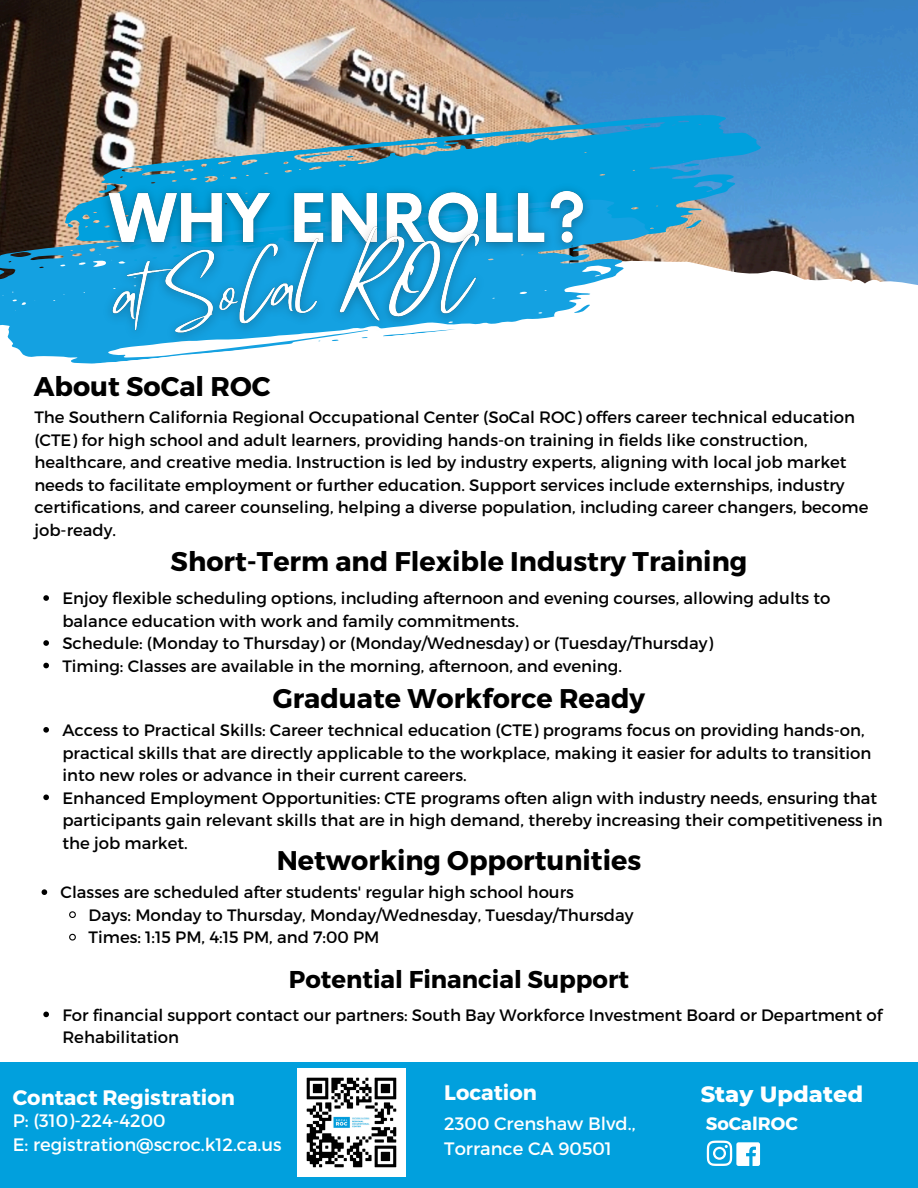
<style>
.page{position:relative;width:918px;height:1188px;background:#fff}
.page>*{position:absolute;margin:0;border:0;box-sizing:border-box;transform-origin:0 0}
.t1{font:700 27px "Montserrat";color:#000}
.t2{font:700 24.3px "Montserrat";color:#000}
.t3{font:800 22.5px "Montserrat";color:#fff}
.t4{font:700 21px "Montserrat";color:#fff}
.t5{font:18px "Montserrat";color:#fff}
.t6{font:700 18px "Montserrat";color:#fff}
.t7{font:16.5px/22.5px "Montserrat";color:#000}
</style>
<div class="page">
<img style="left:0;top:0;width:918px;height:285px">
<img style="left:60px;top:107px;width:709px;height:178px">
<svg style="left:685px;top:220px;width:17px;height:8px"></svg>
<svg style="left:684px;top:162px;width:16px;height:5px"></svg>
<svg style="left:300px;top:153px;width:32px;height:6px"></svg>
<svg style="left:530px;top:131px;width:48px;height:6px"></svg>
<svg style="left:624px;top:126px;width:9px;height:5px"></svg>
<svg style="left:475px;top:139px;width:9px;height:2px"></svg>
<svg style="left:505px;top:137px;width:8px;height:2px"></svg>
<svg style="left:644px;top:124px;width:7px;height:2px"></svg>
<svg style="left:380px;top:148px;width:6px;height:2px"></svg>
<svg style="left:346px;top:151px;width:18px;height:7px"></svg>
<svg style="left:0;top:191px;width:658px;height:173px"></svg>
<svg style="left:0;top:269px;width:5px;height:9px"></svg>
<svg style="left:573px;top:305px;width:18px;height:8px"></svg>
<img style="left:91px;top:177px;width:509px;height:85px">
<img style="left:91px;top:205px;width:411px;height:151px">
<svg style="left:43px;top:727px;width:6px;height:6px"></svg>
<svg style="left:43px;top:795px;width:6px;height:5px"></svg>
<svg style="left:43px;top:1012px;width:6px;height:5px"></svg>
<svg style="left:42px;top:889px;width:5px;height:6px"></svg>
<svg style="left:69px;top:911px;width:7px;height:7px"></svg>
<svg style="left:69px;top:933px;width:7px;height:8px"></svg>
<svg style="left:43px;top:595px;width:6px;height:6px"></svg>
<svg style="left:43px;top:640px;width:6px;height:6px"></svg>
<svg style="left:43px;top:663px;width:6px;height:5px"></svg>
<div style="left:0;top:1062px;width:918px;height:126px;background:#01a0dd"></div>
<svg style="left:707px;top:1141px;width:53px;height:25px"></svg>
<img style="left:297px;top:1068px;width:108px;height:108px">
<p class="t1" style="left:34px;top:369px;width:238px">About SoCal ROC</p>
<p class="t7" style="left:34px;top:405px;width:836px">The Southern California Regional Occupational Center (SoCal ROC) offers career technical education (CTE) for high school and adult learners, providing hands-on training in fields like construction, healthcare, and creative media. Instruction is led by industry experts, aligning with local job market needs to facilitate employment or further education. Support services include externships, industry certifications, and career counseling, helping a diverse population, including career changers, become job-ready.</p>
<p class="t1" style="left:171px;top:544px;width:578px">Short-Term and Flexible Industry Training</p>
<p class="t7" style="left:62px;top:586px;width:770px">Enjoy flexible scheduling options, including afternoon and evening courses, allowing adults to balance education with work and family commitments.</p>
<h3 class="t7" style="left:62px;top:631px;width:652px">Schedule: (Monday to Thursday) or (Monday/Wednesday) or (Tuesday/Thursday)</h3>
<p class="t7" style="left:62px;top:654px;width:561px">Timing: Classes are available in the morning, afternoon, and evening.</p>
<h3 class="t1" style="left:273px;top:681px;width:374px">Graduate Workforce Ready</h3>
<p class="t7" style="left:62px;top:718px;width:811px">Access to Practical Skills: Career technical education (CTE) programs focus on providing hands-on, practical skills that are directly applicable to the workplace, making it easier for adults to transition into new roles or advance in their current careers.</p>
<h3 class="t7" style="left:62px;top:786px;width:822px">Enhanced Employment Opportunities: CTE programs often align with industry needs, ensuring that participants gain relevant skills that are in high demand, thereby increasing their competitiveness in the job market.</h3>
<p class="t1" style="left:277px;top:843px;width:366px">Networking Opportunities</p>
<h3 class="t7" style="left:61px;top:880px;width:515px">Classes are scheduled after students' regular high school hours</h3>
<p class="t7" style="left:89px;top:903px;width:546px">Days: Monday to Thursday, Monday/Wednesday, Tuesday/Thursday</p>
<p class="t7" style="left:89px;top:925px;width:292px">Times: 1:15 PM, 4:15 PM, and 7:00 PM</p>
<p class="t2" style="left:289px;top:963px;width:342px">Potential Financial Support</p>
<p class="t7" style="left:62px;top:1003px;width:822px">For financial support contact our partners: South Bay Workforce Investment Board or Department of<br>Rehabilitation</p>
<p class="t4" style="left:13px;top:1084px;width:224px">Contact Registration</p>
<p class="t5" style="left:13px;top:1108px;width:154px">P: (310)-224-4200</p>
<h4 class="t5" style="left:13px;top:1133px;width:270px">E: registration@scroc.k12.ca.us</h4>
<p class="t4" style="left:444px;top:1079px;width:94px">Location</p>
<h4 class="t5" style="left:444px;top:1112px;width:193px">2300 Crenshaw Blvd.,</h4>
<p class="t5" style="left:444px;top:1137px;width:169px">Torrance CA 90501</p>
<h4 class="t3" style="left:701px;top:1080px;width:164px">Stay Updated</h4>
<p class="t6" style="left:706px;top:1112px;width:94px">SoCalROC</p>
</div>
